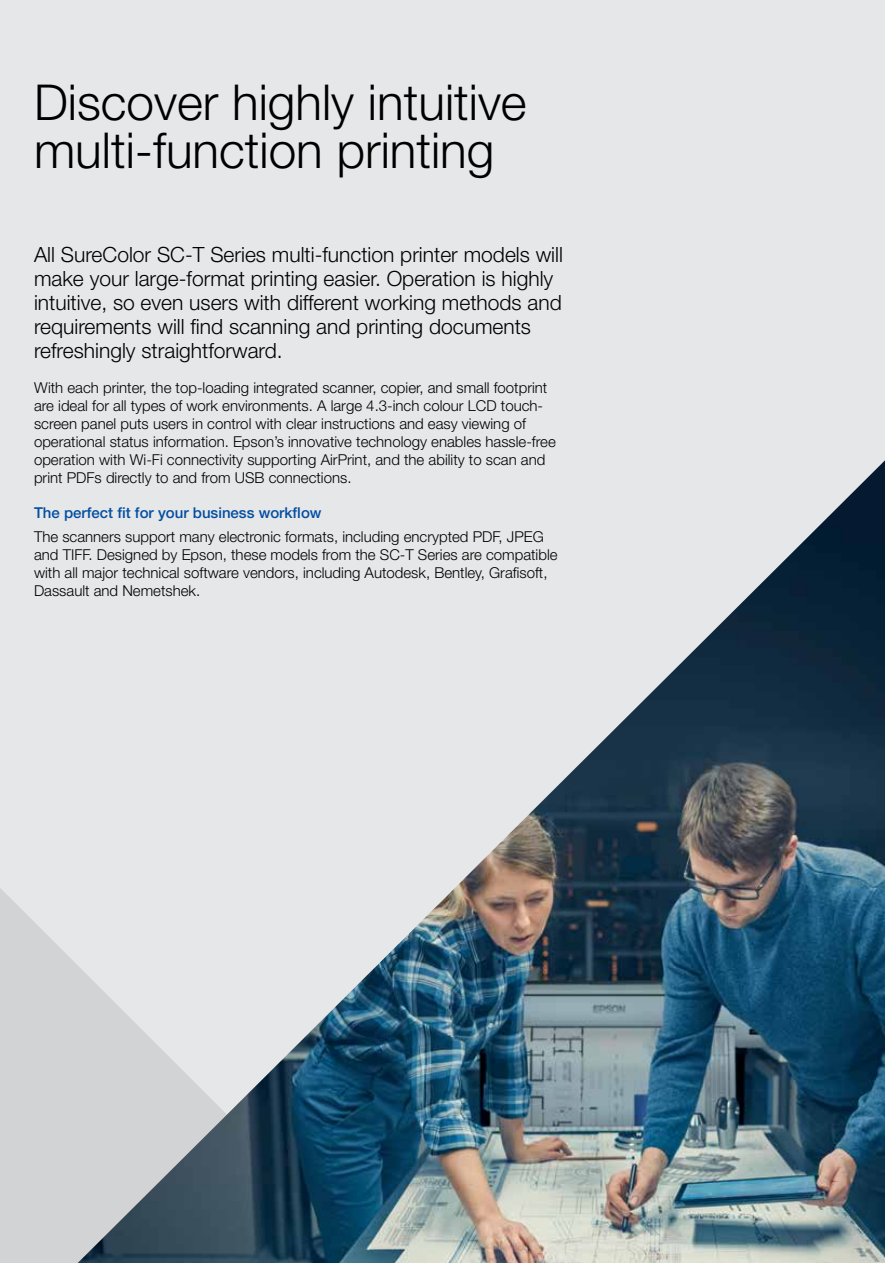
<style>
.page{position:relative;width:885px;height:1263px;background:#fff}
.page>*{position:absolute;margin:0;border:0;box-sizing:border-box;transform-origin:0 0}
.t1{font:300 49.5px/48px "Helvetica Neue LT Pro";color:#000}
.t2{font:300 21px/24px "Helvetica Neue LT Pro";color:#000}
.t3{font:300 15px/18px "Helvetica Neue LT Pro";color:#000}
.t4{font:500 15px "Helvetica Neue LT Pro";color:#034ea2}
</style>
<div class="page">
<div style="left:0;top:0;width:884px;height:1263px;background:#e6e7e8"></div>
<svg style="left:0;top:888px;width:78px;height:375px;background:#d3d5d6"></svg>
<img style="left:78px;top:461px;width:806px;height:802px">
<h1 class="t1" style="left:34px;top:78px;width:494px">Discover highly intuitive multi-function printing</h1>
<p class="t2" style="left:34px;top:242px;width:530px">All SureColor SC-T Series multi-function printer models will make your large-format printing easier. Operation is highly intuitive, so even users with different working methods and requirements will find scanning and printing documents refreshingly straightforward.</p>
<p class="t3" style="left:34px;top:378px;width:523px">With each printer, the top-loading integrated scanner, copier, and small footprint are ideal for all types of work environments. A large 4.3-inch colour LCD touch&shy;screen panel puts users in control with clear instructions and easy viewing of operational status information. Epson’s innovative technology enables hassle-free operation with Wi-Fi connectivity supporting AirPrint, and the ability to scan and print PDFs directly to and from USB connections.</p>
<p class="t4" style="left:34px;top:503px;width:289px">The perfect fit for your business workflow</p>
<p class="t3" style="left:34px;top:527px;width:525px">The scanners support many electronic formats, including encrypted PDF, JPEG and TIFF. Designed by Epson, these models from the SC-T Series are compatible with all major technical software vendors, including Autodesk, Bentley, Grafisoft, Dassault and Nemetshek.</p>
</div>
